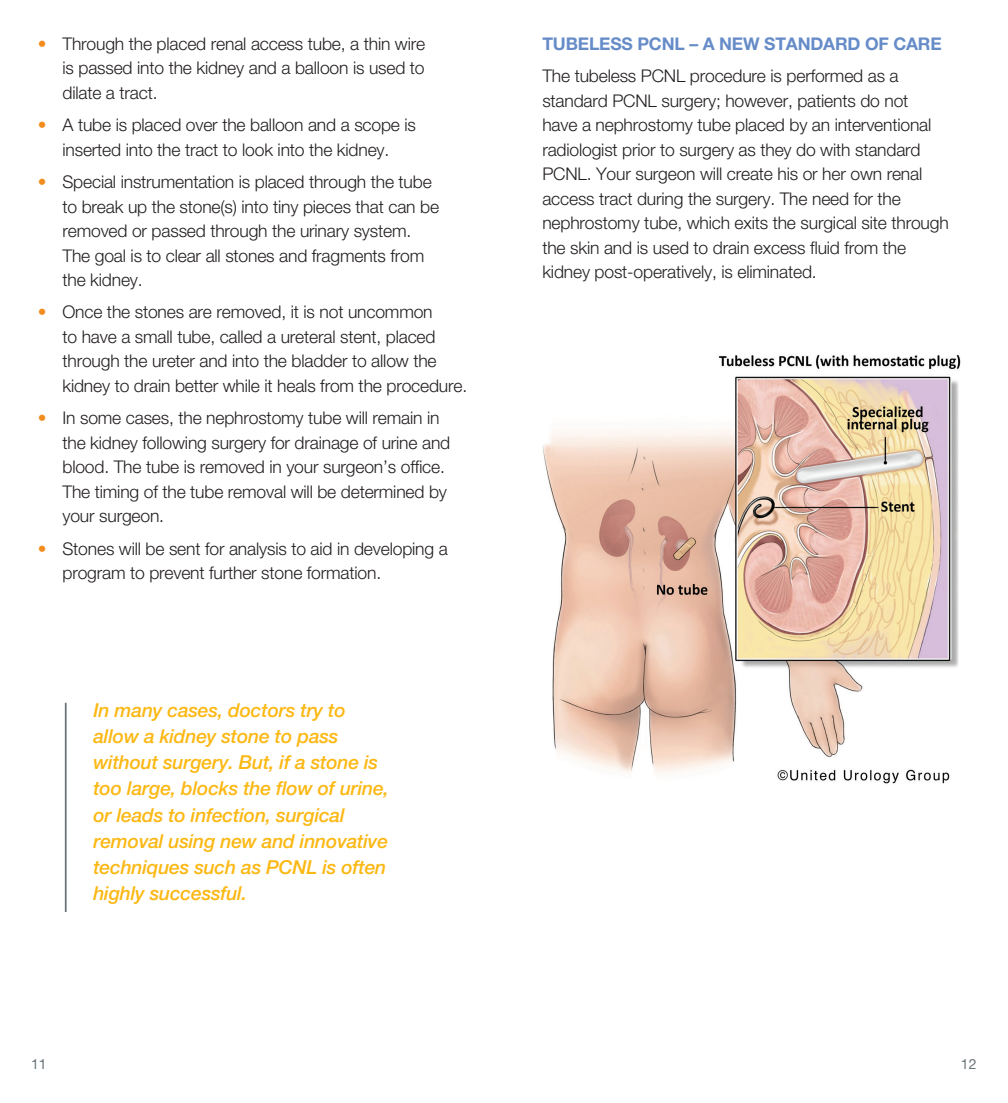
<style>
.page{position:relative;width:1008px;height:1103px;background:#fff}
.page>*{position:absolute;margin:0;border:0;box-sizing:border-box;transform-origin:0 0}
.body{font:italic 500 19.25px/26.2px "Helvetica Neue LT Pro";letter-spacing:-.01em;color:#fcb814}
.Bro-Bullets{font:300 17.5px/24.5px "Helvetica Neue LT Pro";letter-spacing:-.01em;color:#231f20}
.body-2{font:300 17.5px/24.5px "Helvetica Neue LT Pro";letter-spacing:-.01em;color:#231f20}
.body-3{font:700 17.5px "Helvetica Neue LT Pro";letter-spacing:-.01em;color:#668cc8}
.t1{font:14px "Helvetica Neue LT Pro";color:#687379}
.s1{color:#f38c1e}
</style>
<div class="page">
<img style="left:543px;top:355px;width:418px;height:429px">
<hr style="left:65px;top:702px;width:2px;height:210px;background:#687379">
<p class="Bro-Bullets" style="left:62px;top:31px;width:364px;text-align:justify;text-indent:-24px"><span class="s1">•</span> Through the placed renal access tube, a thin wire is passed into the kidney and a balloon is used to dilate a tract.</p>
<p class="Bro-Bullets" style="left:38px;top:112px;width:380px;text-align:center"><span class="s1">•</span> A tube is placed over the balloon and a scope is inserted into the tract to look into the kidney.</p>
<p class="Bro-Bullets" style="left:62px;top:169px;width:378px;text-indent:-24px"><span class="s1">•</span> Special instrumentation is placed through the tube to break up the stone(s) into tiny pieces that can be removed or passed through the urinary system.<br>The goal is to clear all stones and fragments from the kidney.</p>
<p class="Bro-Bullets" style="left:62px;top:299px;width:406px;text-indent:-24px"><span class="s1">•</span> Once the stones are removed, it is not uncommon<br>to have a small tube, called a ureteral stent, placed through the ureter and into the bladder to allow the kidney to drain better while it heals from the procedure.</p>
<p class="Bro-Bullets" style="left:62px;top:405px;width:389px;text-indent:-24px"><span class="s1">•</span> In some cases, the nephrostomy tube will remain in the kidney following surgery for drainage of urine and blood. The tube is removed in your surgeon’s office.<br>The timing of the tube removal will be determined by your surgeon.</p>
<p class="Bro-Bullets" style="left:62px;top:536px;width:387px;text-indent:-24px"><span class="s1">•</span> Stones will be sent for analysis to aid in developing a program to prevent further stone formation.</p>
<p class="body" style="left:93px;top:696px;width:297px">In many cases, doctors try to allow a kidney stone to pass without surgery. But, if a stone is too large, blocks the flow of urine, or leads to infection, surgical removal using new and innovative techniques such as PCNL is often highly successful.</p>
<p class="body-3" style="left:542px;top:33px;width:401px">TUBELESS PCNL – A NEW STANDARD OF CARE</p>
<p class="body-2" style="left:542px;top:63px;width:408px">The tubeless PCNL procedure is performed as a standard PCNL surgery; however, patients do not<br>have a nephrostomy tube placed by an interventional radiologist prior to surgery as they do with standard PCNL. Your surgeon will create his or her own renal access tract during the surgery. The need for the nephrostomy tube, which exits the surgical site through the skin and is used to drain excess fluid from the kidney post-operatively, is eliminated.</p>
<p class="t1" style="left:31px;top:1055px;width:17px">11</p>
<p class="t1" style="left:961px;top:1056px;width:17px">12</p>
</div>
